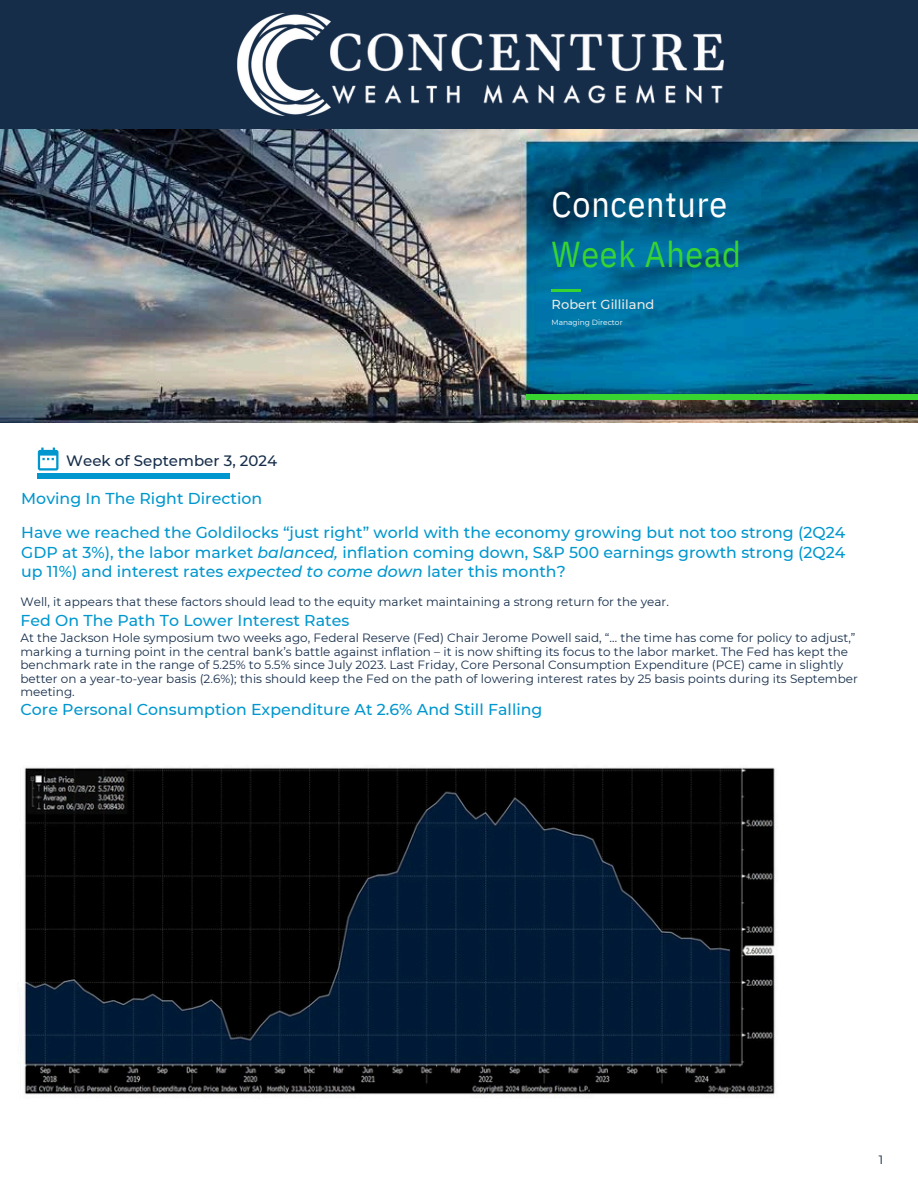
<style>
.page{position:relative;width:918px;height:1188px;background:#fff}
.page>*{position:absolute;margin:0;border:0;box-sizing:border-box;transform-origin:0 0}
.t1{font:35.85px/49.9px "IBM Plex Sans Cond";letter-spacing:.02em;color:#fff}
.t2{font:500 15.75px/33.8px "Montserrat";color:#0097ce}
.t3{font:500 15px "Montserrat";color:#162d4a}
.t4{font:500 13.05px "Montserrat";color:#edeae6}
.t5{font:12px/13.5px "Montserrat";color:#152d4a}
.t6{font:12px "Montserrat";color:#00182f}
.t7{font:7.5px "Montserrat";color:#fff}
.s1{color:#38d430}
.s2{font-style:italic}
</style>
<div class="page">
<img style="left:0;top:129px;width:918px;height:294px">
<svg style="left:38px;top:448px;width:21px;height:23px"></svg>
<hr style="left:38px;top:474px;width:192px;height:4px;background:#0097ce">
<hr style="left:552px;top:289px;width:29px;height:2px;background:#38d430">
<div style="left:526px;top:395px;width:392px;height:5px;background:#38d430"></div>
<img style="left:24px;top:767px;width:752px;height:328px">
<div style="left:0;top:0;width:918px;height:129px;background:#162d4a"></div>
<img style="left:237px;top:14px;width:94px;height:101px">
<img style="left:330px;top:26px;width:393px;height:77px">
<p class="t1" style="left:552px;top:179px;width:191px">Concenture<br><span class="s1">Week Ahead</span></p>
<h1 class="t4" style="left:552px;top:297px;width:104px">Robert Gilliland</h1>
<p class="t7" style="left:552px;top:317px;width:73px">Managing Director</p>
<h2 class="t3" style="left:66px;top:452px;width:212px">Week of September 3, 2024</h2>
<h2 class="t2" style="left:21px;top:482px;width:826px">Moving In The Right Direction<br>Have we reached the Goldilocks “just right” world with the economy growing but not too strong (2Q24</h2>
<h2 class="t2" style="left:21px;top:543px;width:826px;line-height:19.2px">GDP at 3%), the labor market <span class="s2">balanced,</span> inflation coming down, S&amp;P 500 earnings growth strong (2Q24 up 11%) and interest rates <span class="s2">expected to come down</span> later this month?</h2>
<h3 class="t5" style="left:20px;top:595px;width:650px">Well, it appears that these factors should lead to the equity market maintaining a strong return for the year.</h3>
<h3 class="t2" style="left:20px;top:604px;width:330px">Fed On The Path To Lower Interest Rates</h3>
<h3 class="t5" style="left:20px;top:631px;width:839px">At the Jackson Hole symposium two weeks ago, Federal Reserve (Fed) Chair Jerome Powell said, “… the time has come for policy to adjust,” marking a turning point in the central bank’s battle against inflation – it is now shifting its focus to the labor market. The Fed has kept the benchmark rate in the range of 5.25% to 5.5% since July 2023. Last Friday, Core Personal Consumption Expenditure (PCE) came in slightly better on a year-to-year basis (2.6%); this should keep the Fed on the path of lowering interest rates by 25 basis points during its September meeting.</h3>
<h3 class="t2" style="left:20px;top:693px;width:524px">Core Personal Consumption Expenditure At 2.6% And Still Falling</h3>
<p class="t6" style="left:879px;top:1153px;width:6px">1</p>
</div>
